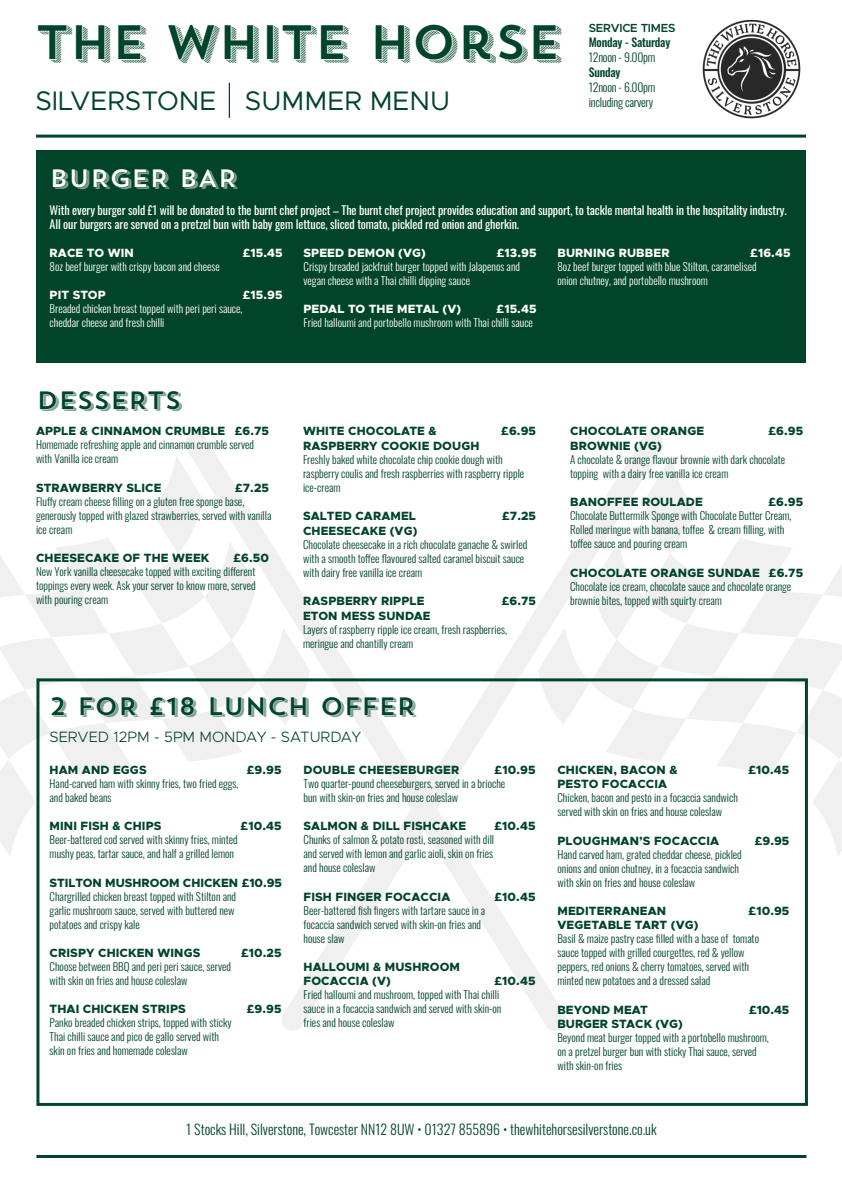
<style>
.page{position:relative;width:842px;height:1191px;background:#fff}
.page>*{position:absolute;margin:0;border:0;box-sizing:border-box;transform-origin:0 0}
.t1{font:48px "Trend Sans Four";color:#004429}
.t2{font:26.9px "Metropolis";color:#004429}
.t3{font:25px "Trend Sans Four";color:#004429}
.t4{font:25px "Trend Sans Four";color:#fff}
.t5{font:300 15px "Metropolis";color:#004429}
.t6{font:300 14px "Oswald";color:#004429}
.t7{font:800 12px/14.4px "Metropolis";letter-spacing:.01em;color:#004429}
.t8{font:12px/14px "Oswald";letter-spacing:-.01em;color:#fff}
.t9{font:800 12px "Metropolis";letter-spacing:.01em;color:#fff}
.t10{font:300 11.8px "Oswald";letter-spacing:-.02em;color:#004429}
.t11{font:500 11.8px "Oswald";letter-spacing:-.02em;color:#004429}
.t12{font:600 11.8px "Metropolis";letter-spacing:-.02em;color:#004429}
.t13{font:300 11px/14px "Oswald";color:#004429}
.t14{font:300 11px/14px "Oswald";color:#fff}
</style>
<div class="page">
<svg style="left:664px;top:457px;width:178px;height:399px"></svg>
<svg style="left:0;top:457px;width:183px;height:399px"></svg>
<svg style="left:183px;top:433px;width:481px;height:598px"></svg>
<div style="left:36px;top:678px;width:772px;height:428px;border:3px solid #004429"></div>
<div style="left:36px;top:150px;width:770px;height:213px;background:#004429"></div>
<hr style="left:36px;top:1155px;width:770px;height:3px;background:#004429">
<hr style="left:36px;top:135px;width:770px;height:3px;background:#004429">
<hr style="left:229px;top:83px;width:1px;height:35px;background:#004429">
<img style="left:697px;top:14px;width:109px;height:109px;border-radius:54px">
<p class="t12" style="left:589px;top:21px;width:88px">SERVICE TIMES</p>
<p class="t11" style="left:589px;top:32px;width:83px">Monday - Saturday</p>
<p class="t10" style="left:589px;top:47px;width:68px">12noon - 9.00pm</p>
<p class="t11" style="left:589px;top:62px;width:33px">Sunday</p>
<p class="t10" style="left:589px;top:77px;width:68px">12noon - 6.00pm</p>
<h1 class="t1" style="left:35px;top:11px;width:528px">THE WHITE HORSE</h1>
<h2 class="t2" style="left:35px;top:84px;width:183px">SILVERSTONE</h2>
<h2 class="t2" style="left:245px;top:84px;width:207px">SUMMER MENU</h2>
<p class="t10" style="left:589px;top:92px;width:66px">including carvery</p>
<h3 class="t4" style="left:50px;top:163px;width:189px">BURGER BAR</h3>
<p class="t8" style="left:50px;top:202px;width:738px">With every burger sold £1 will be donated to the burnt chef project – The burnt chef project provides education and support, to tackle mental health in the hospitality industry.<br>All our burgers are served on a pretzel bun with baby gem lettuce, sliced tomato, pickled red onion and gherkin.</p>
<p class="t9" style="left:50px;top:245px;width:86px">RACE TO WIN</p>
<p class="t9" style="left:242px;top:245px;width:42px">£15.45</p>
<p class="t14" style="left:50px;top:258px;width:172px">8oz beef burger with crispy bacon and cheese</p>
<p class="t9" style="left:50px;top:287px;width:58px">PIT STOP</p>
<p class="t9" style="left:242px;top:287px;width:42px">£15.95</p>
<p class="t14" style="left:50px;top:300px;width:194px">Breaded chicken breast topped with peri peri sauce, cheddar cheese and fresh chilli</p>
<p class="t9" style="left:303px;top:245px;width:124px">SPEED DEMON (VG)</p>
<p class="t9" style="left:496px;top:245px;width:42px">£13.95</p>
<p class="t14" style="left:303px;top:258px;width:218px">Crispy breaded jackfruit burger topped with Jalapenos and vegan cheese with a Thai chilli dipping sauce</p>
<p class="t9" style="left:303px;top:301px;width:159px">PEDAL TO THE METAL (V)</p>
<p class="t9" style="left:496px;top:301px;width:42px">£15.45</p>
<p class="t14" style="left:303px;top:314px;width:231px">Fried halloumi and portobello mushroom with Thai chilli sauce</p>
<p class="t9" style="left:557px;top:245px;width:114px">BURNING RUBBER</p>
<p class="t9" style="left:750px;top:245px;width:42px">£16.45</p>
<p class="t14" style="left:557px;top:258px;width:201px">8oz beef burger topped with blue Stilton, caramelised onion chutney, and portobello mushroom</p>
<h3 class="t3" style="left:36px;top:384px;width:147px">DESSERTS</h3>
<p class="t7" style="left:36px;top:424px;width:235px">APPLE &amp; CINNAMON CRUMBLE £6.75</p>
<p class="t13" style="left:36px;top:437px;width:220px">Homemade refreshing apple and cinnamon crumble served with Vanilla ice cream</p>
<p class="t7" style="left:36px;top:480px;width:127px">STRAWBERRY SLICE</p>
<p class="t7" style="left:235px;top:480px;width:36px">£7.25</p>
<p class="t13" style="left:36px;top:493px;width:237px">Fluffy cream cheese filling on a gluten free sponge base, generously topped with glazed strawberries, served with vanilla ice cream</p>
<p class="t7" style="left:36px;top:551px;width:175px">CHEESECAKE OF THE WEEK</p>
<p class="t7" style="left:233px;top:551px;width:37px">£6.50</p>
<p class="t13" style="left:36px;top:564px;width:221px;text-align:justify">New York vanilla cheesecake topped with exciting different toppings every week. Ask your server to know more, served with pouring cream</p>
<p class="t7" style="left:303px;top:424px;width:135px">WHITE CHOCOLATE &amp;</p>
<p class="t7" style="left:501px;top:424px;width:37px">£6.95</p>
<p class="t7" style="left:303px;top:438px;width:178px">RASPBERRY COOKIE DOUGH</p>
<p class="t13" style="left:303px;top:451px;width:223px">Freshly baked white chocolate chip cookie dough with raspberry coulis and fresh raspberries with raspberry ripple ice-cream</p>
<p class="t7" style="left:303px;top:509px;width:114px">SALTED CARAMEL</p>
<p class="t7" style="left:502px;top:509px;width:36px">£7.25</p>
<p class="t7" style="left:303px;top:523px;width:116px">CHEESECAKE (VG)</p>
<p class="t13" style="left:303px;top:536px;width:226px">Chocolate cheesecake in a rich chocolate ganache &amp; swirled with a smooth toffee flavoured salted caramel biscuit sauce with dairy free vanilla ice cream</p>
<p class="t7" style="left:303px;top:594px;width:123px">RASPBERRY RIPPLE</p>
<p class="t7" style="left:501px;top:594px;width:36px">£6.75</p>
<p class="t7" style="left:303px;top:608px;width:129px">ETON MESS SUNDAE</p>
<p class="t13" style="left:303px;top:621px;width:205px">Layers of raspberry ripple ice cream, fresh raspberries, meringue and chantilly cream</p>
<h3 class="t3" style="left:50px;top:690px;width:368px">2 FOR £18 LUNCH OFFER</h3>
<h3 class="t5" style="left:50px;top:728px;width:313px">SERVED 12PM - 5PM MONDAY - SATURDAY</h3>
<p class="t7" style="left:303px;top:762px;width:157px">DOUBLE CHEESEBURGER</p>
<p class="t7" style="left:494px;top:762px;width:43px">£10.95</p>
<p class="t13" style="left:303px;top:775px;width:203px">Two quarter-pound cheeseburgers, served in a brioche bun with skin-on fries and house coleslaw</p>
<p class="t7" style="left:303px;top:819px;width:164px">SALMON &amp; DILL FISHCAKE</p>
<p class="t7" style="left:494px;top:819px;width:43px">£10.45</p>
<p class="t13" style="left:303px;top:831px;width:192px;text-align:justify">Chunks of salmon &amp; potato rosti, seasoned with dill and served with lemon and garlic aioli, skin on fries and house coleslaw</p>
<p class="t7" style="left:303px;top:889px;width:148px">FISH FINGER FOCACCIA</p>
<p class="t7" style="left:494px;top:889px;width:43px">£10.45</p>
<p class="t13" style="left:303px;top:902px;width:183px">Beer-battered fish fingers with tartare sauce in a focaccia sandwich served with skin-on fries and house slaw</p>
<p class="t7" style="left:303px;top:959px;width:158px">HALLOUMI &amp; MUSHROOM<br>FOCACCIA (V)</p>
<p class="t7" style="left:50px;top:762px;width:99px">HAM AND EGGS</p>
<p class="t7" style="left:246px;top:762px;width:37px">£9.95</p>
<p class="t13" style="left:50px;top:775px;width:190px">Hand-carved ham with skinny fries, two fried eggs, and baked beans</p>
<p class="t7" style="left:50px;top:819px;width:113px">MINI FISH &amp; CHIPS</p>
<p class="t7" style="left:240px;top:819px;width:43px">£10.45</p>
<p class="t13" style="left:50px;top:831px;width:190px">Beer-battered cod served with skinny fries, minted mushy peas, tartar sauce, and half a grilled lemon</p>
<p class="t7" style="left:50px;top:875px;width:234px">STILTON MUSHROOM CHICKEN £10.95</p>
<p class="t13" style="left:50px;top:888px;width:188px">Chargrilled chicken breast topped with Stilton and garlic mushroom sauce, served with buttered new potatoes and crispy kale</p>
<p class="t7" style="left:50px;top:945px;width:152px">CRISPY CHICKEN WINGS</p>
<p class="t7" style="left:241px;top:945px;width:42px">£10.25</p>
<p class="t13" style="left:50px;top:958px;width:183px">Choose between BBQ and peri peri sauce, served with skin on fries and house coleslaw</p>
<p class="t7" style="left:50px;top:1002px;width:138px">THAI CHICKEN STRIPS</p>
<p class="t7" style="left:246px;top:1002px;width:37px">£9.95</p>
<p class="t13" style="left:50px;top:1015px;width:183px">Panko breaded chicken strips, topped with sticky<br>Thai chilli sauce and pico de gallo served with skin on fries and homemade coleslaw</p>
<p class="t7" style="left:494px;top:974px;width:43px">£10.45</p>
<p class="t13" style="left:303px;top:987px;width:199px">Fried halloumi and mushroom, topped with Thai chilli sauce in a focaccia sandwich and served with skin-on fries and house coleslaw</p>
<p class="t7" style="left:570px;top:424px;width:135px">CHOCOLATE ORANGE</p>
<p class="t7" style="left:768px;top:424px;width:37px">£6.95</p>
<p class="t7" style="left:570px;top:438px;width:93px">BROWNIE (VG)</p>
<p class="t13" style="left:570px;top:451px;width:217px">A chocolate &amp; orange flavour brownie with dark chocolate topping with a dairy free vanilla ice cream</p>
<p class="t7" style="left:570px;top:495px;width:134px">BANOFFEE ROULADE</p>
<p class="t7" style="left:768px;top:495px;width:37px">£6.95</p>
<p class="t13" style="left:570px;top:508px;width:223px">Chocolate Buttermilk Sponge with Chocolate Butter Cream,<br>Rolled meringue with banana, toffee &amp; cream filling, with toffee sauce and pouring cream</p>
<p class="t7" style="left:570px;top:565px;width:235px">CHOCOLATE ORANGE SUNDAE £6.75</p>
<p class="t13" style="left:570px;top:578px;width:223px">Chocolate ice cream, chocolate sauce and chocolate orange brownie bites, topped with squirty cream</p>
<p class="t7" style="left:557px;top:762px;width:122px">CHICKEN, BACON &amp;</p>
<p class="t7" style="left:748px;top:762px;width:43px">£10.45</p>
<p class="t7" style="left:557px;top:777px;width:111px">PESTO FOCACCIA</p>
<p class="t13" style="left:557px;top:789px;width:182px">Chicken, bacon and pesto in a focaccia sandwich served with skin on fries and house coleslaw</p>
<p class="t7" style="left:557px;top:833px;width:163px">PLOUGHMAN’S FOCACCIA</p>
<p class="t7" style="left:754px;top:833px;width:37px">£9.95</p>
<p class="t13" style="left:557px;top:846px;width:186px">Hand carved ham, grated cheddar cheese, pickled onions and onion chutney, in a focaccia sandwich with skin on fries and house coleslaw</p>
<p class="t7" style="left:557px;top:903px;width:110px">MEDITERRANEAN</p>
<p class="t7" style="left:748px;top:903px;width:43px">£10.95</p>
<p class="t7" style="left:557px;top:918px;width:143px">VEGETABLE TART (VG)</p>
<p class="t13" style="left:557px;top:931px;width:203px">Basil &amp; maize pastry case filled with a base of tomato sauce topped with grilled courgettes, red &amp; yellow peppers, red onions &amp; cherry tomatoes, served with minted new potatoes and a dressed salad</p>
<p class="t7" style="left:557px;top:1002px;width:92px">BEYOND MEAT</p>
<p class="t7" style="left:749px;top:1002px;width:42px">£10.45</p>
<p class="t7" style="left:557px;top:1017px;width:127px">BURGER STACK (VG)</p>
<p class="t13" style="left:557px;top:1029px;width:213px">Beyond meat burger topped with a portobello mushroom, on a pretzel burger bun with sticky Thai sauce, served with skin-on fries</p>
<p class="t6" style="left:186px;top:1117px;width:472px">1 Stocks Hill, Silverstone, Towcester NN12 8UW • 01327 855896 • thewhitehorsesilverstone.co.uk</p>
</div>
